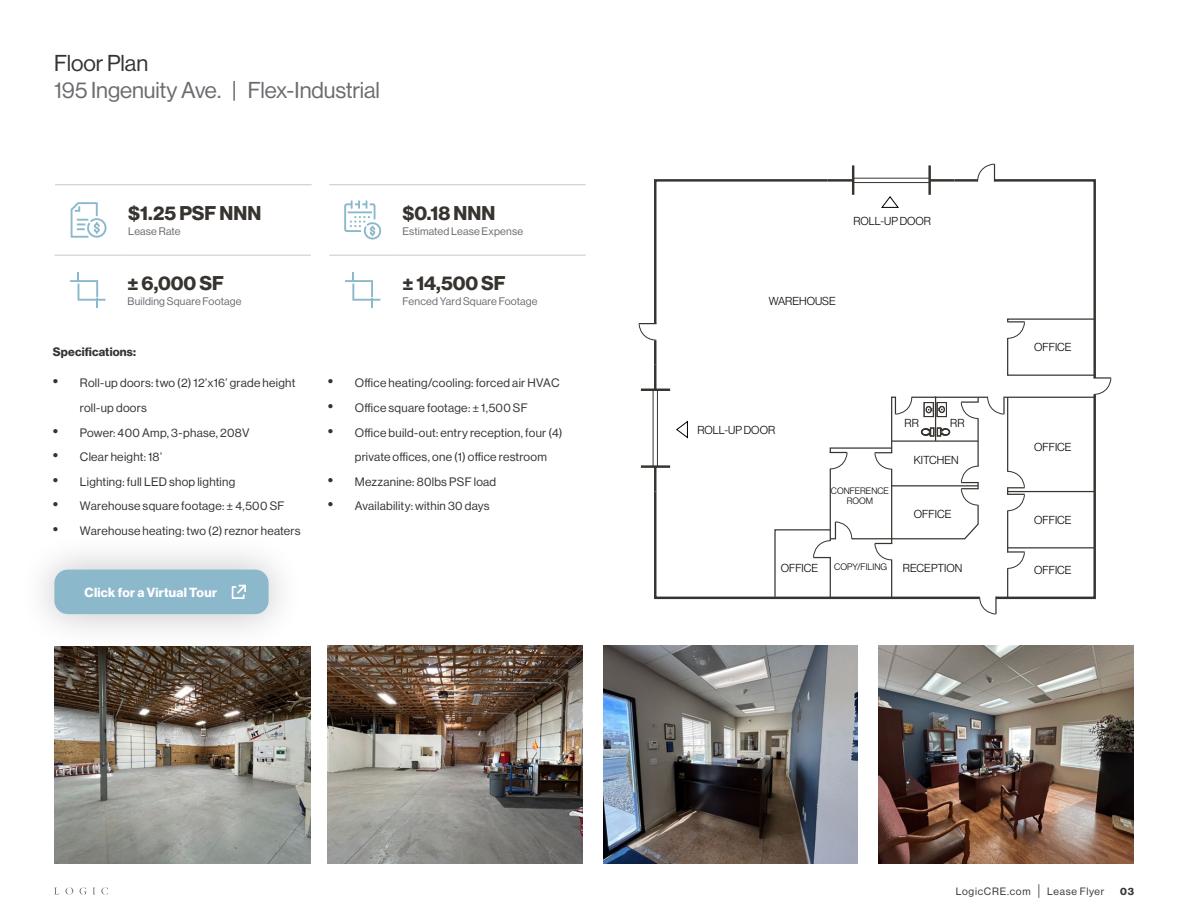
<style>
.page{position:relative;width:1188px;height:918px;background:#fff}
.page>*{position:absolute;margin:0;border:0;box-sizing:border-box;transform-origin:0 0}
.t1{font:22.5px "N Haas Grotesk DS Pro 55 Rg";letter-spacing:-.005em;color:#6b6c70}
.t2{font:22.5px "N Haas Grotesk DS Pro 55 Rg";letter-spacing:-.005em;color:#373430}
.t3{font:19.5px "N Haas Grotesk DS Pro 75 Bd";color:#373430}
.t4{font:12.9px "N Haas Grotesk DS Pro 75 Bd";letter-spacing:.025em;color:#fff}
.t5{font:12px/24.6px "N Haas Grotesk DS Pro 55 Rg";letter-spacing:.025em;color:#373430}
.t6{font:12px "N Haas Grotesk DS Pro 75 Bd";letter-spacing:.015em;color:#373430}
.t7{font:11.25px "N Haas Grotesk DS Pro 45 Lt";color:#000}
.t8{font:10.8px "N Haas Grotesk DS Pro 55 Rg";letter-spacing:.015em;color:#6b6c70}
.t9{font:10.35px "N Haas Grotesk DS Pro 55 Rg";letter-spacing:.07em;color:#373430}
.t10{font:10.35px "N Haas Grotesk DS Pro 75 Bd";color:#373430}
.t11{font:9.15px "N Haas Grotesk DS Pro 45 Lt";color:#000}
.t12{font:9px/10.8px "N Haas Grotesk DS Pro 45 Lt";color:#000;text-align:center}
.s1{font-size:18px}
.s2{font-size:15.6px}
</style>
<div class="page">
<svg style="left:54px;top:887px;width:19px;height:8px"></svg>
<svg style="left:80px;top:887px;width:7px;height:8px"></svg>
<svg style="left:93px;top:888px;width:2px;height:6px"></svg>
<svg style="left:101px;top:887px;width:7px;height:8px"></svg>
<img style="left:327px;top:645px;width:256px;height:218px">
<img style="left:54px;top:646px;width:256px;height:218px">
<img style="left:603px;top:645px;width:255px;height:218px">
<img style="left:878px;top:645px;width:256px;height:218px">
<hr style="left:55px;top:184px;width:67px;height:1px;background:#c9c9c8">
<hr style="left:122px;top:184px;width:190px;height:1px;background:#c9c9c8">
<svg style="left:71px;top:202px;width:36px;height:36px"></svg>
<hr style="left:329px;top:184px;width:67px;height:1px;background:#c9c9c8">
<hr style="left:396px;top:184px;width:190px;height:1px;background:#c9c9c8">
<svg style="left:344px;top:200px;width:38px;height:40px"></svg>
<hr style="left:54px;top:255px;width:67px;height:1px;background:#c9c9c8">
<hr style="left:121px;top:255px;width:190px;height:1px;background:#c9c9c8">
<svg style="left:70px;top:273px;width:36px;height:35px"></svg>
<hr style="left:329px;top:255px;width:67px;height:1px;background:#c9c9c8">
<hr style="left:396px;top:255px;width:190px;height:1px;background:#c9c9c8">
<svg style="left:345px;top:273px;width:35px;height:35px"></svg>
<div style="left:17px;top:531px;width:289px;height:121px;background:#000;opacity:.25"></div>
<div style="left:54px;top:570px;width:215px;height:44px;background:#8cb8cc;border-radius:14px"></div>
<svg style="left:232px;top:585px;width:14px;height:14px"></svg>
<svg style="left:639px;top:164px;width:472px;height:450px"></svg>
<h1 class="t2" style="left:54px;top:51px;width:96px">Floor Plan</h1>
<h1 class="t1" style="left:54px;top:78px;width:328px">195 Ingenuity Ave. | Flex-Industrial</h1>
<h2 class="t3" style="left:128px;top:202px;width:134px">$1.25 PSF NNN</h2>
<p class="t8" style="left:128px;top:225px;width:54px">Lease Rate</p>
<h2 class="t3" style="left:128px;top:272px;width:98px">± 6,000 SF</h2>
<p class="t8" style="left:128px;top:296px;width:115px">Building Square Footage</p>
<p class="t6" style="left:53px;top:345px;width:85px">Specifications:</p>
<h2 class="t3" style="left:402px;top:202px;width:94px">$0.18 NNN</h2>
<p class="t8" style="left:402px;top:225px;width:122px">Estimated Lease Expense</p>
<h2 class="t3" style="left:402px;top:272px;width:105px">± 14,500 SF</h2>
<p class="t8" style="left:402px;top:296px;width:137px">Fenced Yard Square Footage</p>
<p class="t5" style="left:80px;top:371px;width:217px;text-indent:-27px"><span class="s1">•</span> Roll-up doors: two (2) 12’x16’ grade height roll-up doors</p>
<p class="t5" style="left:53px;top:420px;width:198px"><span class="s1">•</span> Power: 400 Amp, 3-phase, 208V</p>
<p class="t5" style="left:53px;top:445px;width:111px"><span class="s1">•</span> Clear height: 18’</p>
<p class="t5" style="left:53px;top:469px;width:184px"><span class="s1">•</span> Lighting: full LED shop lighting</p>
<p class="t5" style="left:53px;top:494px;width:233px"><span class="s1">•</span> Warehouse square footage: ± 4,500 SF</p>
<p class="t5" style="left:53px;top:519px;width:249px"><span class="s1">•</span> Warehouse heating: two (2) reznor heaters</p>
<p class="t4" style="left:85px;top:585px;width:134px">Click for a Virtual Tour</p>
<p class="t5" style="left:328px;top:371px;width:233px"><span class="s1">•</span> Office heating/cooling: forced air HVAC</p>
<p class="t5" style="left:328px;top:396px;width:202px"><span class="s1">•</span> Office square footage: ± 1,500 SF</p>
<p class="t5" style="left:355px;top:420px;width:209px;text-indent:-27px"><span class="s1">•</span> Office build-out: entry reception, four (4) private offices, one (1) office restroom</p>
<p class="t5" style="left:328px;top:469px;width:170px"><span class="s1">•</span> Mezzanine: 80lbs PSF load</p>
<p class="t5" style="left:328px;top:494px;width:163px"><span class="s1">•</span> Availability: within 30 days</p>
<p class="t7" style="left:853px;top:215px;width:79px">ROLL-UP DOOR</p>
<p class="t7" style="left:769px;top:295px;width:69px">WAREHOUSE</p>
<p class="t7" style="left:697px;top:424px;width:79px">ROLL-UP DOOR</p>
<p class="t7" style="left:905px;top:417px;width:16px">RR</p>
<p class="t7" style="left:950px;top:417px;width:16px">RR</p>
<p class="t7" style="left:914px;top:454px;width:46px">KITCHEN</p>
<p class="t12" style="left:831px;top:485px;width:60px">CONFERENCE<br>ROOM</p>
<p class="t7" style="left:914px;top:508px;width:39px">OFFICE</p>
<p class="t7" style="left:1034px;top:340px;width:39px">OFFICE</p>
<p class="t7" style="left:1034px;top:441px;width:39px">OFFICE</p>
<p class="t7" style="left:1034px;top:514px;width:39px">OFFICE</p>
<p class="t7" style="left:781px;top:562px;width:39px">OFFICE</p>
<p class="t11" style="left:834px;top:562px;width:55px">COPY/FILING</p>
<p class="t7" style="left:903px;top:562px;width:61px">RECEPTION</p>
<p class="t7" style="left:1034px;top:564px;width:39px">OFFICE</p>
<p class="t9" style="left:956px;top:885px;width:150px">LogicCRE.com <span class="s2">|</span> Lease Flyer</p>
<p class="t10" style="left:1120px;top:885px;width:15px">03</p>
</div>
